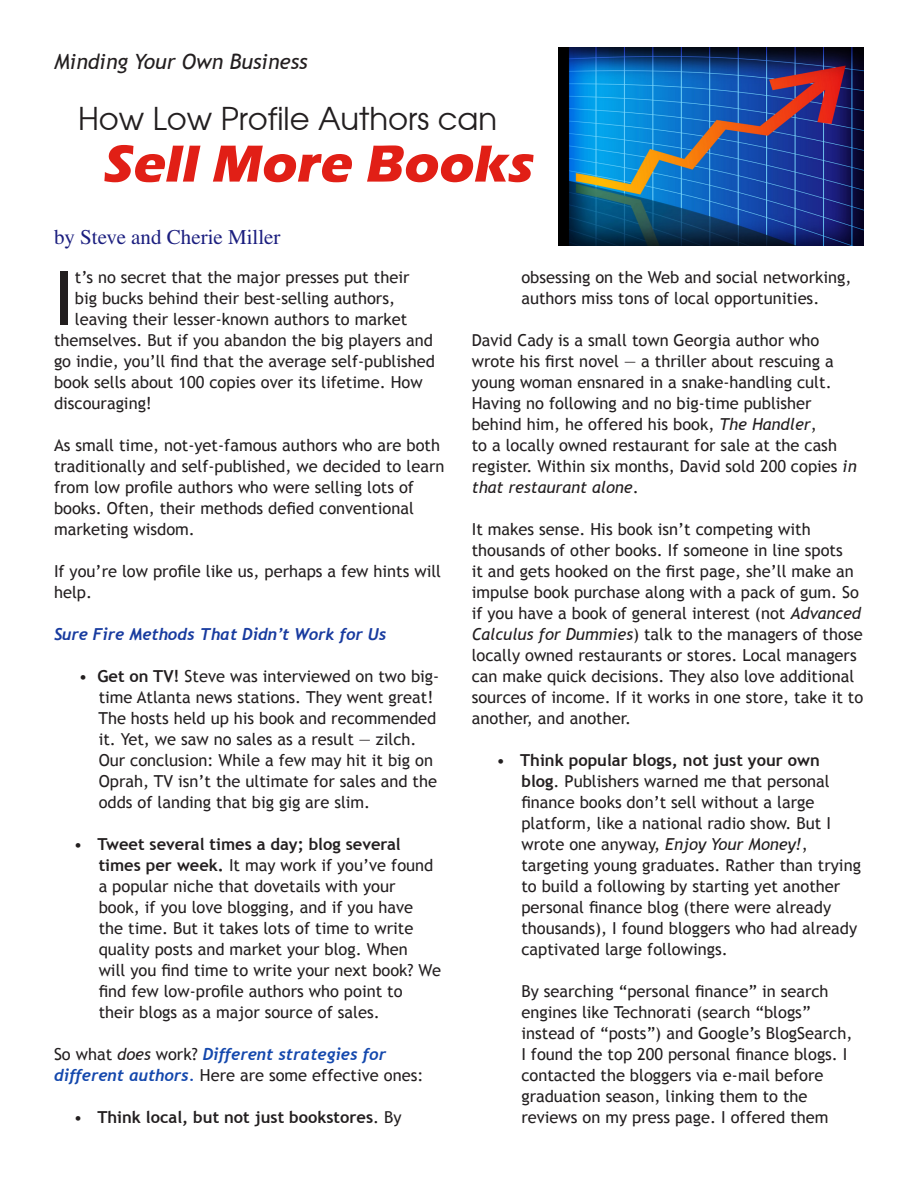
<style>
.page{position:relative;width:918px;height:1188px;background:#fff}
.page>*{position:absolute;margin:0;border:0;box-sizing:border-box;transform-origin:0 0}
.t1{font:75.15px "Trebuchet MS";color:#231f20}
.t2{font:700 54px "Eras ITC";color:#e11f16}
.t3{font:31.5px "Atilla Normal";color:#231f20}
.t4{font:italic 21px "Trebuchet MS";color:#231f20}
.t5{font:21px "Times";color:#1b1e7f}
.t6{font:16.5px/21px "Trebuchet MS";color:#231f20}
.t7{font:italic 700 16.5px "Trebuchet";color:#1448ad}
.t8{font:700 16.5px "Trebuchet MS";color:#231f20}
.t9{font:italic 700 16.5px "Trebuchet";color:#183b9f}
.s1{font-weight:700}
.s2{font-family:"Trebuchet MS";font-weight:400;font-style:normal;color:#231f20}
.s3{font-family:"Trebuchet MS";font-weight:400;color:#231f20}
.s4{font-family:"Trebuchet";font-weight:700;font-style:italic;color:#1448ad}
.s5{font-weight:400}
.s6{font-style:italic}
</style>
<div class="page">
<img style="left:559px;top:48px;width:305px;height:197px">
<p class="t4" style="left:54px;top:50px;width:255px">Minding Your Own Business</p>
<h3 class="t3" style="left:78px;top:98px;width:420px">How Low Profile Authors can</h3>
<h2 class="t2" style="left:102px;top:133px;width:441px">Sell More Books</h2>
<p class="t5" style="left:54px;top:225px;width:228px">by Steve and Cherie Miller</p>
<h1 class="t1" style="left:54px;top:254px;width:22px">I</h1>
<p class="t6" style="left:75px;top:267px;width:336px">t’s no secret that the major presses put their</p>
<p class="t6" style="left:75px;top:288px;width:322px">big bucks behind their best-selling authors,</p>
<p class="t6" style="left:75px;top:309px;width:334px">leaving their lesser-known authors to market</p>
<p class="t6" style="left:54px;top:330px;width:381px">themselves. But if you abandon the big players and</p>
<p class="t6" style="left:54px;top:351px;width:383px">go indie, you’ll find that the average self-published</p>
<p class="t6" style="left:54px;top:372px;width:370px">book sells about 100 copies over its lifetime. How</p>
<p class="t6" style="left:54px;top:393px;width:100px">discouraging!</p>
<p class="t6" style="left:54px;top:435px;width:392px">As small time, not-yet-famous authors who are both traditionally and self-published, we decided to learn from low profile authors who were selling lots of books. Often, their methods defied conventional marketing wisdom.</p>
<p class="t6" style="left:54px;top:561px;width:389px">If you’re low profile like us, perhaps a few hints will help.</p>
<p class="t9" style="left:54px;top:624px;width:334px">Sure Fire Methods That Didn’t Work for Us</p>
<p class="t6" style="left:98px;top:666px;width:342px;text-indent:-20px">• <span class="s1">Get on TV!</span> Steve was interviewed on two big&shy;time Atlanta news stations. They went great!<br>The hosts held up his book and recommended it. Yet, we saw no sales as a result — zilch.<br>Our conclusion: While a few may hit it big on Oprah, TV isn’t the ultimate for sales and the odds of landing that big gig are slim.</p>
<p class="t6" style="left:99px;top:834px;width:344px;text-indent:-25px">• <span class="s1">Tweet several times a day; blog several times per week.</span> It may work if you’ve found a popular niche that dovetails with your<br>book, if you love blogging, and if you have the time. But it takes lots of time to write quality posts and market your blog. When<br>will you find time to write your next book? We find few low-profile authors who point to their blogs as a major source of sales.</p>
<p class="t7" style="left:54px;top:1044px;width:334px"><span class="s2">So what</span> <span class="s3">does</span> <span class="s2">work?</span> Different strategies for</p>
<p class="t6" style="left:54px;top:1065px;width:371px"><span class="s4">different authors.</span> Here are some effective ones:</p>
<p class="t8" style="left:74px;top:1107px;width:329px"><span class="s5">•</span> Think local, but not just bookstores<span class="s5">. By</span></p>
<p class="t6" style="left:521px;top:267px;width:332px">obsessing on the Web and social networking, authors miss tons of local opportunities.</p>
<p class="t6" style="left:472px;top:330px;width:386px">David Cady is a small town Georgia author who wrote his first novel — a thriller about rescuing a young woman ensnared in a snake-handling cult.<br>Having no following and no big-time publisher behind him, he offered his book, <span class="s6">The Handler</span>,<br>to a locally owned restaurant for sale at the cash register. Within six months, David sold 200 copies <span class="s6">in that restaurant alone</span>.</p>
<p class="t6" style="left:472px;top:519px;width:393px">It makes sense. His book isn’t competing with thousands of other books. If someone in line spots<br>it and gets hooked on the first page, she’ll make an impulse book purchase along with a pack of gum. So if you have a book of general interest (not <span class="s6">Advanced Calculus for Dummies</span>) talk to the managers of those locally owned restaurants or stores. Local managers can make quick decisions. They also love additional sources of income. If it works in one store, take it to another, and another.</p>
<p class="t6" style="left:521px;top:750px;width:341px;text-indent:-25px">• <span class="s1">Think popular blogs, not just your own blog</span>. Publishers warned me that personal finance books don’t sell without a large platform, like a national radio show. But I wrote one anyway, <span class="s6">Enjoy Your Money!</span>, targeting young graduates. Rather than trying to build a following by starting yet another personal finance blog (there were already thousands), I found bloggers who had already captivated large followings.</p>
<p class="t6" style="left:521px;top:981px;width:333px">By searching “personal finance” in search engines like Technorati (search “blogs” instead of “posts”) and Google’s BlogSearch, I found the top 200 personal finance blogs. I contacted the bloggers via e-mail before graduation season, linking them to the reviews on my press page. I offered them</p>
</div>
